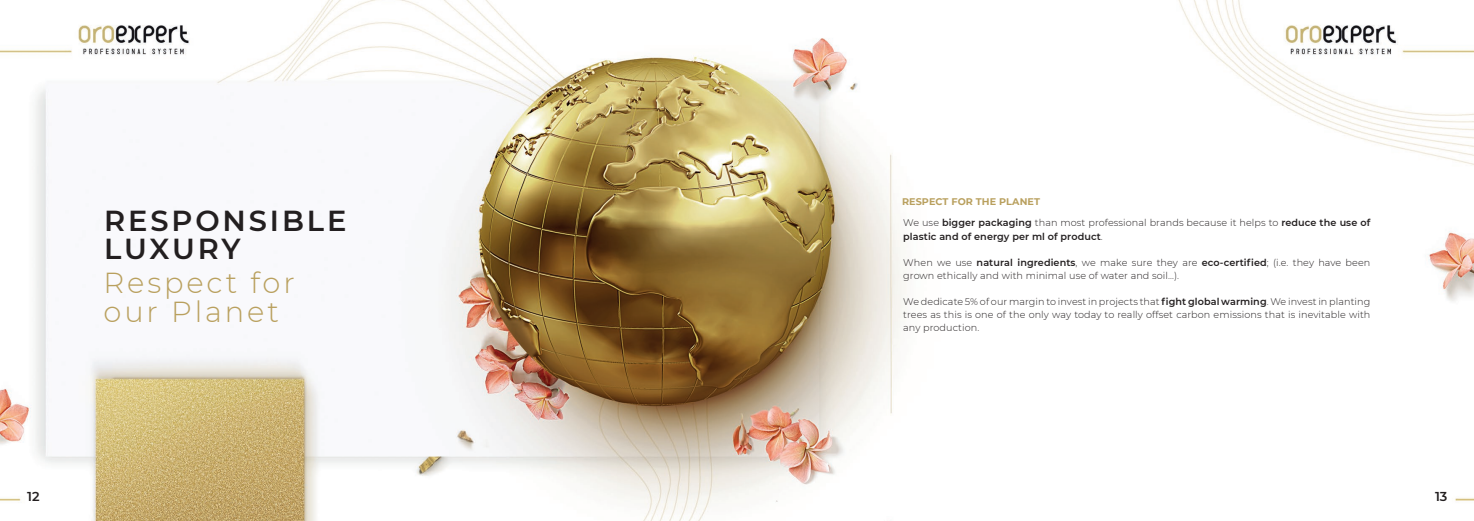
<style>
.page{position:relative;width:1474px;height:521px;background:#fff}
.page>*{position:absolute;margin:0;border:0;box-sizing:border-box;transform-origin:0 0}
.t1{font:300 28.88px/28.9px "Montserrat";letter-spacing:.1em;color:#b9a05e}
.t2{font:600 28.88px/28.4px "Montserrat";letter-spacing:.1em;color:#231f20}
.t3{font:600 12.86px "Montserrat";color:#231f20}
.t4{font:300 9.62px/13.1px "Montserrat";letter-spacing:.01em;color:#231f20}
.t5{font:600 9.62px/13.1px "Montserrat";letter-spacing:.01em;color:#231f20}
.t6{font:700 9.62px "Montserrat";letter-spacing:.01em;color:#b9a05e}
.s1{font-weight:300}
.s2{font-weight:600}
</style>
<div class="page">
<img style="left:0;top:0;width:1473px;height:521px">
<h1 class="t2" style="left:104px;top:205px;width:244px">RESPONSIBLE<br>LUXURY</h1>
<h1 class="t1" style="left:104px;top:268px;width:193px">Respect for our Planet</h1>
<h2 class="t3" style="left:27px;top:487px;width:14px">12</h2>
<p class="t6" style="left:902px;top:195px;width:140px">RESPECT FOR THE PLANET</p>
<p class="t5" style="left:903px;top:216px;width:468px"><span class="s1">We use</span> bigger packaging <span class="s1">than most professional brands because it helps to</span> reduce the use of plastic and of energy per ml of product<span class="s1">.</span></p>
<p class="t4" style="left:903px;top:255px;width:468px">When we use <span class="s2">natural ingredients</span>, we make sure they are <span class="s2">eco-certified</span>; (i.e. they have been grown ethically and with minimal use of water and soil…).</p>
<p class="t4" style="left:903px;top:295px;width:468px;text-align:justify">We dedicate 5% of our margin to invest in projects that <span class="s2">fight global warming</span>. We invest in planting trees as this is one of the only way today to really offset carbon emissions that is inevitable with any production.</p>
<h2 class="t3" style="left:1434px;top:487px;width:14px">13</h2>
</div>
